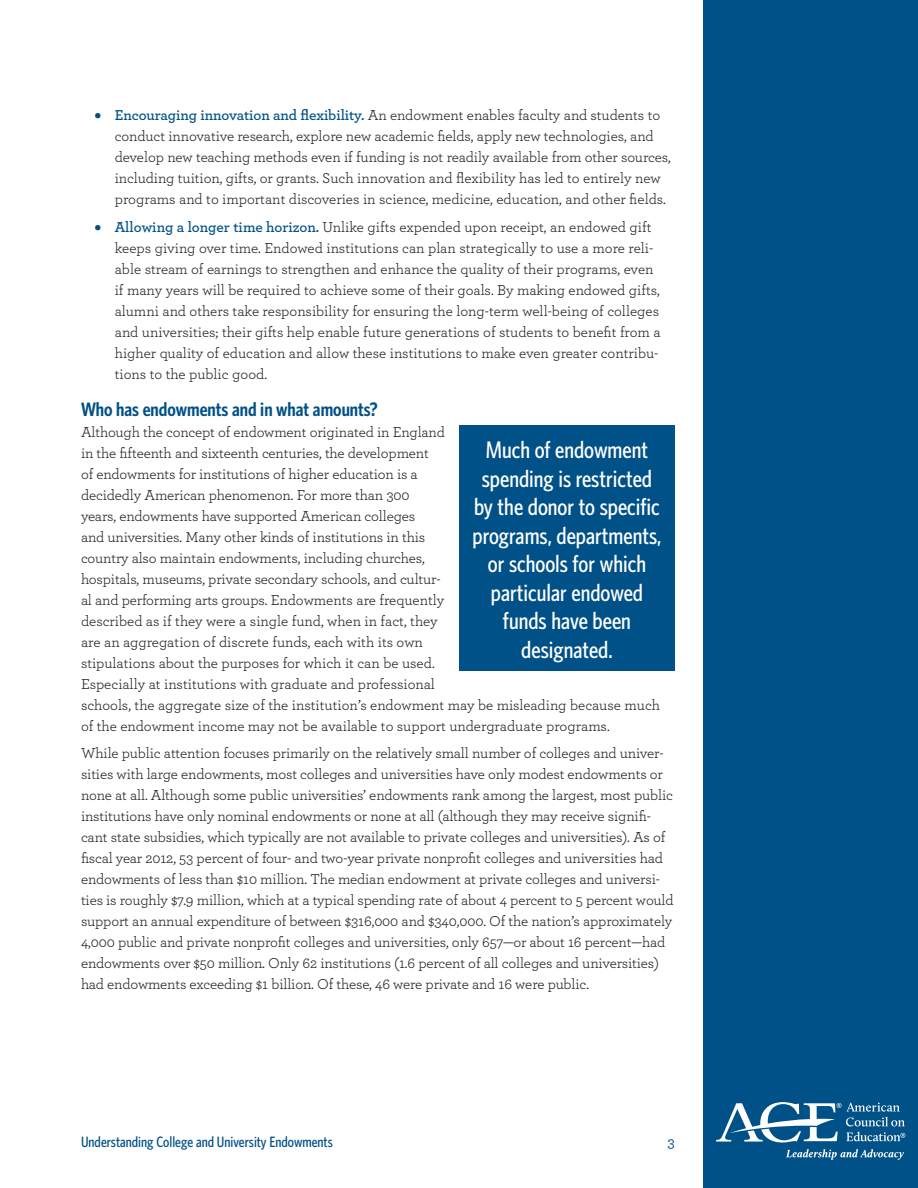
<style>
.page{position:relative;width:918px;height:1188px;background:#fff}
.page>*{position:absolute;margin:0;border:0;box-sizing:border-box;transform-origin:0 0}
.Box_text{font:500 24px/28.5px "Whitney Condensed";color:#fff;text-align:center}
.Subheader{font:600 19.5px "Whitney Condensed";color:#005187}
.Body{font:15px/21px "Archer";letter-spacing:-.01em;color:#231f20}
.Body-2{font:500 15px "Whitney Condensed";color:#005187}
.Body-3{font:500 15px "Archer";color:#005187}
.s1{color:#005187}
.s2{font-weight:600;color:#005187}
</style>
<div class="page">
<div style="left:704px;top:0;width:214px;height:1188px;background:#005187"></div>
<svg style="left:786px;top:1149px;width:118px;height:11px"></svg>
<svg style="left:716px;top:1102px;width:189px;height:41px"></svg>
<div style="left:459px;top:426px;width:216px;height:245px;background:#005187"></div>
<p class="Body" style="left:115px;top:104px;width:558px;text-indent:-20px"><span class="s1">•</span> <span class="s2">Encouraging innovation and flexibility.</span> An endowment enables faculty and students to conduct innovative research, explore new academic fields, apply new technologies, and develop new teaching methods even if funding is not readily available from other sources, including tuition, gifts, or grants. Such innovation and flexibility has led to entirely new programs and to important discoveries in science, medicine, education, and other fields.</p>
<p class="Body" style="left:115px;top:216px;width:548px;text-indent:-20px"><span class="s1">•</span> <span class="s2">Allowing a longer time horizon.</span> Unlike gifts expended upon receipt, an endowed gift keeps giving over time. Endowed institutions can plan strategically to use a more reli&shy;able stream of earnings to strengthen and enhance the quality of their programs, even if many years will be required to achieve some of their goals. By making endowed gifts, alumni and others take responsibility for ensuring the long-term well-being of colleges and universities; their gifts help enable future generations of students to benefit from a higher quality of education and allow these institutions to make even greater contribu&shy;tions to the public good.</p>
<p class="Subheader" style="left:81px;top:397px;width:298px">Who has endowments and in what amounts?</p>
<p class="Body" style="left:81px;top:420px;width:581px">Although the concept of endowment originated in England<br>in the fifteenth and sixteenth centuries, the development<br>of endowments for institutions of higher education is a<br>decidedly American phenomenon. For more than 300<br>years, endowments have supported American colleges<br>and universities. Many other kinds of institutions in this<br>country also maintain endowments, including churches,<br>hospitals, museums, private secondary schools, and cultur-<br>al and performing arts groups. Endowments are frequently<br>described as if they were a single fund, when in fact, they<br>are an aggregation of discrete funds, each with its own<br>stipulations about the purposes for which it can be used.<br>Especially at institutions with graduate and professional<br>schools, the aggregate size of the institution’s endowment may be misleading because much of the endowment income may not be available to support undergraduate programs.</p>
<p class="Body" style="left:81px;top:742px;width:594px">While public attention focuses primarily on the relatively small number of colleges and univer&shy;sities with large endowments, most colleges and universities have only modest endowments or none at all. Although some public universities’ endowments rank among the largest, most public institutions have only nominal endowments or none at all (although they may receive signifi&shy;cant state subsidies, which typically are not available to private colleges and universities). As of fiscal year 2012, 53 percent of four- and two-year private nonprofit colleges and universities had endowments of less than $10 million. The median endowment at private colleges and universi&shy;ties is roughly $7.9 million, which at a typical spending rate of about 4 percent to 5 percent would support an annual expenditure of between $316,000 and $340,000. Of the nation’s approximately 4,000 public and private nonprofit colleges and universities, only 657—or about 16 percent—had endowments over $50 million. Only 62 institutions (1.6 percent of all colleges and universities) had endowments exceeding $1 billion. Of these, 46 were private and 16 were public.</p>
<p class="Box_text" style="left:473px;top:435px;width:190px">Much of endowment spending is restricted by the donor to specific programs, departments, or schools for which particular endowed funds have been designated.</p>
<p class="Body-2" style="left:81px;top:1132px;width:253px">Understanding College and University Endowments</p>
<p class="Body-3" style="left:668px;top:1131px;width:9px">3</p>
</div>
